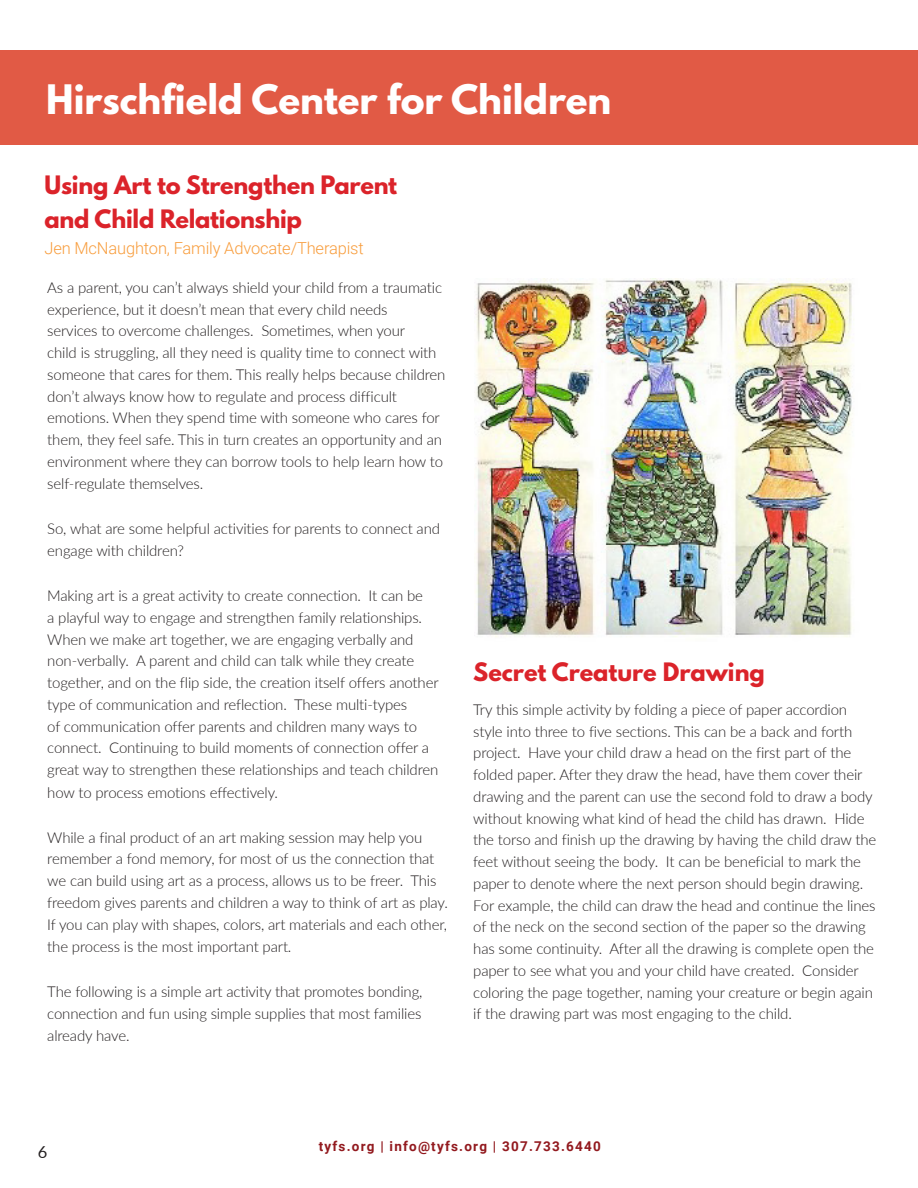
<style>
.page{position:relative;width:918px;height:1188px;background:#fff}
.page>*{position:absolute;margin:0;border:0;box-sizing:border-box;transform-origin:0 0}
.t1{font:700 36px "League Spartan";color:#fff}
.t2{font:700 22.5px "League Spartan";letter-spacing:-.01em;color:#db232a}
.t3{font:300 16.5px "Roboto";letter-spacing:-.01em;color:#f89d3d}
.Body_Text_2{font:16.5px "Lato";color:#231f20}
.t4{font:300 15px/21.8px "Lato";letter-spacing:-.01em;color:#231f20}
.t5{font:700 13.5px "Roboto";letter-spacing:.09em;color:#92191e}
</style>
<div class="page">
<div style="left:0;top:51px;width:918px;height:94px;background:#e15a45"></div>
<img style="left:475px;top:278px;width:379px;height:359px">
<p class="t1" style="left:46px;top:71px;width:567px">Hirschfield Center for Children</p>
<p class="t2" style="left:45px;top:167px;width:354px">Using Art to Strengthen Parent</p>
<p class="t2" style="left:45px;top:202px;width:259px">and Child Relationship</p>
<p class="t3" style="left:45px;top:236px;width:321px">Jen McNaughton, Family Advocate/Therapist</p>
<p class="t4" style="left:47px;top:276px;width:400px">As a parent, you can’t always shield your child from a traumatic experience, but it doesn’t mean that every child needs<br>services to overcome challenges. Sometimes, when your<br>child is struggling, all they need is quality time to connect with someone that cares for them. This really helps because children don’t always know how to regulate and process difficult emotions. When they spend time with someone who cares for them, they feel safe. This in turn creates an opportunity and an environment where they can borrow tools to help learn how to self-regulate themselves.</p>
<p class="t4" style="left:47px;top:516px;width:394px;line-height:22.5px">So, what are some helpful activities for parents to connect and engage with children?</p>
<p class="t4" style="left:47px;top:584px;width:393px">Making art is a great activity to create connection. It can be<br>a playful way to engage and strengthen family relationships.<br>When we make art together, we are engaging verbally and non-verbally. A parent and child can talk while they create together, and on the flip side, the creation itself offers another type of communication and reflection. These multi-types<br>of communication offer parents and children many ways to connect. Continuing to build moments of connection offer a great way to strengthen these relationships and teach children how to process emotions effectively.</p>
<p class="t4" style="left:47px;top:826px;width:402px">While a final product of an art making session may help you remember a fond memory, for most of us the connection that we can build using art as a process, allows us to be freer. This freedom gives parents and children a way to think of art as play.<br>If you can play with shapes, colors, art materials and each other, the process is the most important part.</p>
<p class="t4" style="left:47px;top:980px;width:377px;line-height:22.2px;text-align:justify">The following is a simple art activity that promotes bonding, connection and fun using simple supplies that most families already have.</p>
<p class="t2" style="left:473px;top:654px;width:293px">Secret Creature Drawing</p>
<p class="t4" style="left:473px;top:698px;width:405px">Try this simple activity by folding a piece of paper accordion style into three to five sections. This can be a back and forth project. Have your child draw a head on the first part of the folded paper. After they draw the head, have them cover their drawing and the parent can use the second fold to draw a body without knowing what kind of head the child has drawn. Hide the torso and finish up the drawing by having the child draw the feet without seeing the body. It can be beneficial to mark the paper to denote where the next person should begin drawing.<br>For example, the child can draw the head and continue the lines of the neck on the second section of the paper so the drawing has some continuity. After all the drawing is complete open the paper to see what you and your child have created. Consider coloring the page together, naming your creature or begin again if the drawing part was most engaging to the child.</p>
<p class="Body_Text_2" style="left:38px;top:1141px;width:11px">6</p>
<p class="t5" style="left:319px;top:1137px;width:284px">tyfs.org | info@tyfs.org | 307.733.6440</p>
</div>
